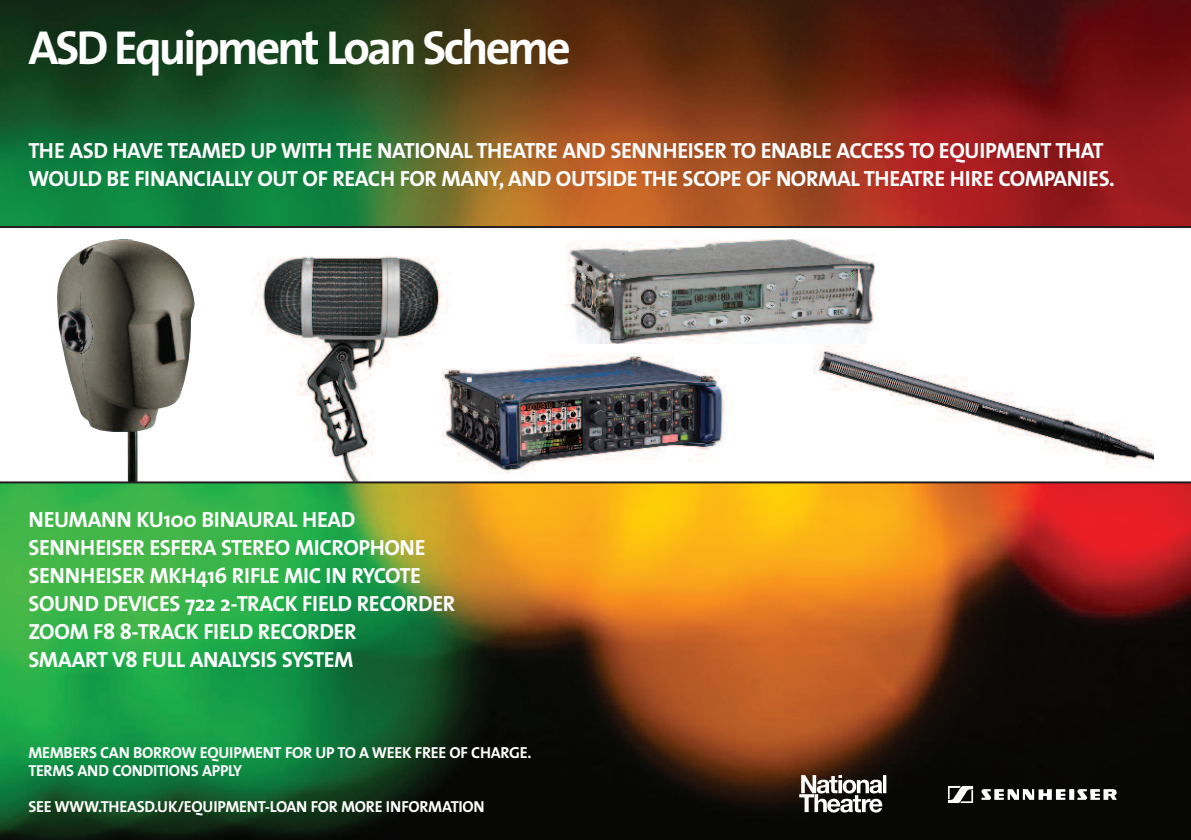
<style>
.page{position:relative;width:1191px;height:840px;background:#fff}
.page>*{position:absolute;margin:0;border:0;box-sizing:border-box;transform-origin:0 0}
.t1{font:700 48px "The Sans";letter-spacing:-.06em;color:#fff}
.t2{font:700 22px/28px "The Sans";letter-spacing:-.02em;color:#fff}
.t3{font:700 16px/18px "The Sans";letter-spacing:-.02em;color:#fff}
</style>
<div class="page">
<img style="left:0;top:0;width:1191px;height:839px">
<img style="left:947px;top:784px;width:170px;height:19px">
<img style="left:799px;top:767px;width:91px;height:48px">
<div style="left:0;top:227px;width:1191px;height:255px;background:#fff"></div>
<img style="left:57px;top:239px;width:138px;height:242px">
<img style="left:254px;top:256px;width:194px;height:225px">
<img style="left:813px;top:346px;width:340px;height:121px">
<div style="left:442px;top:353px;width:309px;height:121px;background:#fff"></div>
<img style="left:442px;top:353px;width:284px;height:120px">
<img style="left:566px;top:239px;width:310px;height:104px">
<hr style="left:0;top:226px;width:1191px;height:2px;background:#231f20">
<hr style="left:0;top:481px;width:1191px;height:2px;background:#231f20">
<h1 class="t1" style="left:28px;top:29px;width:544px">ASD Equipment Loan Scheme</h1>
<p class="t2" style="left:28px;top:139px;width:1087px">THE ASD HAVE TEAMED UP WITH THE NATIONAL THEATRE AND SENNHEISER TO ENABLE ACCESS TO EQUIPMENT THAT<br>WOULD BE FINANCIALLY OUT OF REACH FOR MANY, AND OUTSIDE THE SCOPE OF NORMAL THEATRE HIRE COMPANIES.</p>
<p class="t2" style="left:28px;top:507px;width:428px">NEUMANN KU100 BINAURAL HEAD SENNHEISER ESFERA STEREO MICROPHONE SENNHEISER MKH416 RIFLE MIC IN RYCOTE SOUND DEVICES 722 2-TRACK FIELD RECORDER ZOOM F8 8-TRACK FIELD RECORDER<br>SMAART V8 FULL ANALYSIS SYSTEM</p>
<p class="t3" style="left:28px;top:744px;width:504px">MEMBERS CAN BORROW EQUIPMENT FOR UP TO A WEEK FREE OF CHARGE.<br>TERMS AND CONDITIONS APPLY</p>
<p class="t3" style="left:28px;top:798px;width:458px">SEE WWW.THEASD.UK/EQUIPMENT-LOAN FOR MORE INFORMATION</p>
</div>
